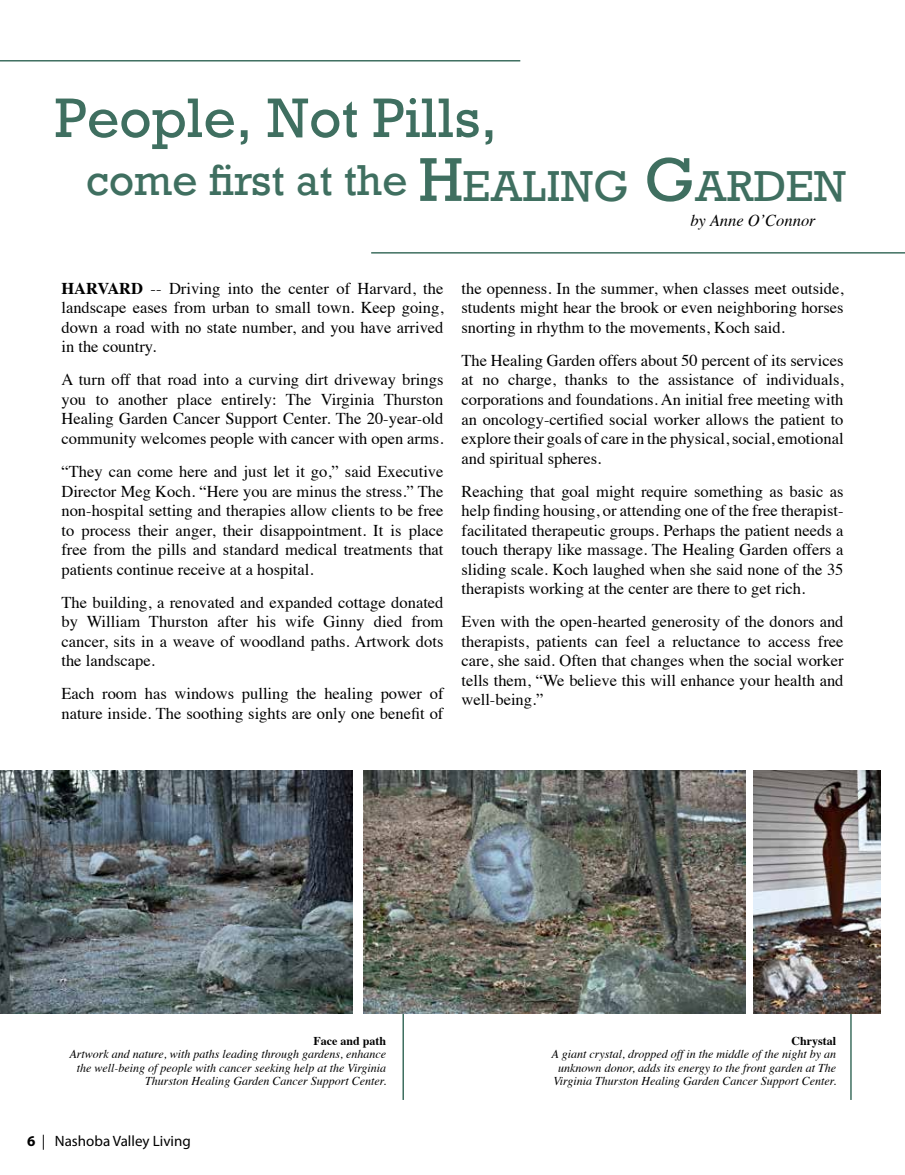
<style>
.page{position:relative;width:905px;height:1175px;background:#fff}
.page>*{position:absolute;margin:0;border:0;box-sizing:border-box;transform-origin:0 0}
.t1{font:52.2px "Rockwell";color:#3f6f60}
.t2{font:40.65px "Rockwell";color:#3f6f60}
.t3{font:16.5px/19.5px "Times";color:#000;text-align:justify}
.t4{font:italic 16.5px "Times";color:#000}
.t5{font:15px "Myriad Pro";color:#000}
.t6{font:italic 12px/13.5px "Times";color:#000;text-align:center}
.t7{font:700 12px "Times";color:#000}
.s1{font-size:58.05px}
.s2{font-style:inherit}
.s3{font-weight:700}
</style>
<div class="page">
<hr style="left:850px;top:1007px;width:1px;height:92px;background:#3f6f60">
<hr style="left:402px;top:1007px;width:2px;height:92px;background:#3f6f60">
<img style="left:753px;top:770px;width:127px;height:243px">
<img style="left:363px;top:770px;width:382px;height:243px">
<img style="left:0;top:770px;width:353px;height:243px">
<hr style="left:0;top:60px;width:520px;height:2px;background:#3f6f60">
<hr style="left:371px;top:252px;width:533px;height:1px;background:#3f6f60">
<h1 class="t1" style="left:55px;top:86px;width:444px">People, Not Pills,</h1>
<h2 class="t2" style="left:86px;top:155px;width:761px">come first at the <span class="s1">H</span><span class="s2">EALING</span> <span class="s1">G</span><span class="s2">ARDEN</span></h2>
<p class="t4" style="left:690px;top:206px;width:127px">by Anne O’Connor</p>
<p class="t3" style="left:61px;top:277px;width:383px"><span class="s3">HARVARD</span> -- Driving into the center of Harvard, the landscape eases from urban to small town. Keep going, down a road with no state number, and you have arrived in the country.</p>
<p class="t3" style="left:61px;top:369px;width:383px">A turn off that road into a curving dirt driveway brings you to another place entirely: The Virginia Thurston Healing Garden Cancer Support Center. The 20-year-old community welcomes people with cancer with open arms.</p>
<p class="t3" style="left:61px;top:460px;width:383px">“They can come here and just let it go,” said Executive Director Meg Koch. “Here you are minus the stress.” The non-hospital setting and therapies allow clients to be free to process their anger, their disappointment. It is place free from the pills and standard medical treatments that patients continue receive at a hospital.</p>
<p class="t3" style="left:61px;top:591px;width:383px">The building, a renovated and expanded cottage donated by William Thurston after his wife Ginny died from cancer, sits in a weave of woodland paths. Artwork dots the landscape.</p>
<p class="t3" style="left:61px;top:682px;width:383px">Each room has windows pulling the healing power of nature inside. The soothing sights are only one benefit of</p>
<p class="t3" style="left:461px;top:277px;width:383px">the openness. In the summer, when classes meet outside, students might hear the brook or even neighboring horses snorting in rhythm to the movements, Koch said.</p>
<p class="t3" style="left:461px;top:349px;width:383px">The Healing Garden offers about 50 percent of its services at no charge, thanks to the assistance of individuals, corporations and foundations. An initial free meeting with an oncology-certified social worker allows the patient to explore their goals of care in the physical, social, emotional and spiritual spheres.</p>
<p class="t3" style="left:461px;top:480px;width:383px">Reaching that goal might require something as basic as help finding housing, or attending one of the free therapist&shy;facilitated therapeutic groups. Perhaps the patient needs a touch therapy like massage. The Healing Garden offers a sliding scale. Koch laughed when she said none of the 35 therapists working at the center are there to get rich.</p>
<p class="t3" style="left:461px;top:610px;width:383px">Even with the open-hearted generosity of the donors and therapists, patients can feel a reluctance to access free care, she said. Often that changes when the social worker tells them, “We believe this will enhance your health and well-being.”</p>
<p class="t7" style="left:313px;top:1029px;width:74px">Face and path</p>
<p class="t6" style="left:69px;top:1046px;width:318px;text-align:right">Artwork and nature, with paths leading through gardens, enhance the well-being of people with cancer seeking help at the Virginia<br>Thurston Healing Garden Cancer Support Center.</p>
<p class="t5" style="left:27px;top:1132px;width:165px"><span class="s3">6</span> | Nashoba Valley Living</p>
<p class="t7" style="left:791px;top:1029px;width:46px">Chrystal</p>
<p class="t6" style="left:551px;top:1046px;width:286px">A giant crystal, dropped off in the middle of the night by an unknown donor, adds its energy to the front garden at The<br>Virginia Thurston Healing Garden Cancer Support Center.</p>
</div>
